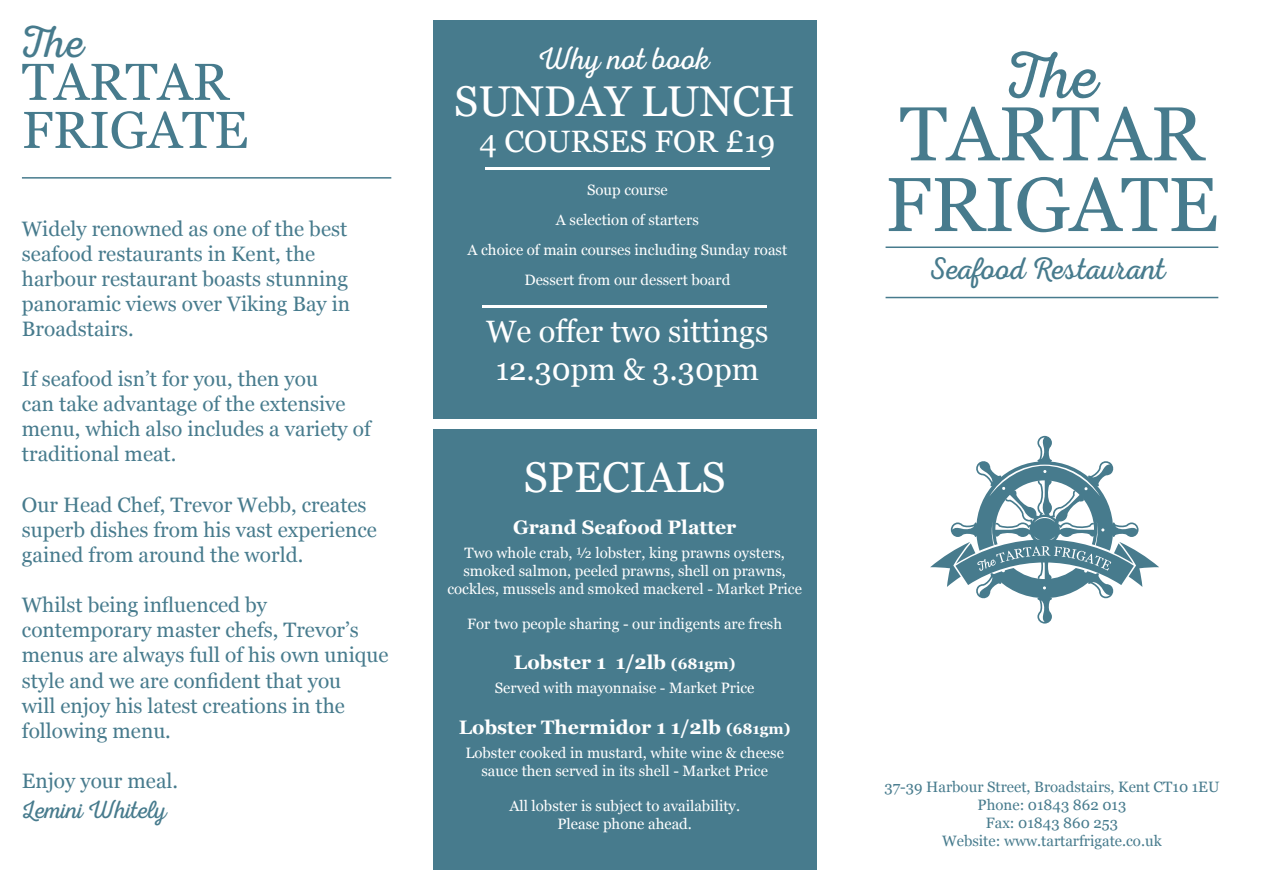
<style>
.page{position:relative;width:1263px;height:893px;background:#fff}
.page>*{position:absolute;margin:0;border:0;box-sizing:border-box;transform-origin:0 0}
.t1{font:76.35px/70.7px "Georgia";color:#477b8d}
.t2{font:66.9px "Nexa Rust Script L 0";color:#477b8d}
.t3{font:51.9px/48px "Georgia";color:#477b8d}
.t4{font:45.45px "Nexa Rust Script L 0";color:#477b8d}
.t5{font:43.05px "Georgia";color:#fff}
.t6{font:31.5px "Nexa Rust Script L 0";letter-spacing:-.005em;color:#477b8d}
.t7{font:31.35px "Nexa Rust Script L 0";letter-spacing:.035em;color:#fff}
.t8{font:30.9px/37px "Georgia";color:#fff;text-align:center}
.t9{font:25.2px "Nexa Rust Script L 0";letter-spacing:.005em;color:#477b8d}
.t10{font:20.85px/25px "Georgia";color:#477b8d}
.t11{font:700 19.5px "Georgia";color:#fff}
.t12{font:15px/18px "Georgia";color:#fff;text-align:center}
.t13{font:15px "Georgia";color:#477b8d}
.s1{font-size:15px}
</style>
<div class="page">
<div style="left:433px;top:21px;width:383px;height:398px;background:#477b8d"></div>
<div style="left:433px;top:429px;width:383px;height:441px;background:#477b8d"></div>
<hr style="left:485px;top:168px;width:285px;height:2px;background:#fff">
<hr style="left:482px;top:305px;width:285px;height:2px;background:#fff">
<hr style="left:885px;top:246px;width:333px;height:2px;background:#477b8d">
<hr style="left:885px;top:297px;width:333px;height:1px;background:#477b8d">
<hr style="left:22px;top:177px;width:369px;height:2px;background:#477b8d">
<svg style="left:930px;top:436px;width:229px;height:188px"></svg>
<p class="t4" style="left:22px;top:18px;width:63px">The</p>
<p class="t3" style="left:22px;top:56px;width:228px">TARTAR<br>FRIGATE</p>
<p class="t10" style="left:22px;top:215px;width:330px">Widely renowned as one of the best seafood restaurants in Kent, the harbour restaurant boasts stunning panoramic views over Viking Bay in<br>Broadstairs.</p>
<p class="t10" style="left:22px;top:366px;width:350px">If seafood isn’t for you, then you<br>can take advantage of the extensive menu, which also includes a variety of traditional meat.</p>
<p class="t10" style="left:22px;top:491px;width:357px">Our Head Chef, Trevor Webb, creates superb dishes from his vast experience gained from around the world.</p>
<p class="t10" style="left:22px;top:592px;width:368px">Whilst being influenced by contemporary master chefs, Trevor’s menus are always full of his own unique style and we are confident that you<br>will enjoy his latest creations in the following menu.</p>
<p class="t10" style="left:22px;top:767px;width:158px">Enjoy your meal.</p>
<p class="t9" style="left:22px;top:796px;width:147px">Lemini Whitely</p>
<p class="t7" style="left:539px;top:42px;width:172px">Why not book</p>
<p class="t5" style="left:454px;top:70px;width:342px">SUNDAY LUNCH</p>
<p class="t8" style="left:479px;top:122px;width:297px">4 COURSES FOR £19</p>
<p class="t12" style="left:467px;top:174px;width:321px;line-height:30px">Soup course<br>A selection of starters<br>A choice of main courses including Sunday roast<br>Dessert from our dessert board</p>
<p class="t8" style="left:486px;top:312px;width:284px">We offer two sittings<br>12.30pm &amp; 3.30pm</p>
<p class="t5" style="left:524px;top:445px;width:203px">SPECIALS</p>
<p class="t11" style="left:513px;top:512px;width:225px">Grand Seafood Platter</p>
<p class="t12" style="left:447px;top:543px;width:356px">Two whole crab, ½ lobster, king prawns oysters, smoked salmon, peeled prawns, shell on prawns, cockles, mussels and smoked mackerel - Market Price</p>
<p class="t12" style="left:467px;top:614px;width:316px">For two people sharing - our indigents are fresh</p>
<p class="t11" style="left:514px;top:648px;width:223px">Lobster 1 1/2lb <span class="s1">(681gm)</span></p>
<p class="t12" style="left:495px;top:679px;width:261px">Served with mayonnaise - Market Price</p>
<p class="t11" style="left:459px;top:712px;width:333px">Lobster Thermidor 1 1/2lb <span class="s1">(681gm)</span></p>
<p class="t12" style="left:465px;top:743px;width:320px">Lobster cooked in mustard, white wine &amp; cheese sauce then served in its shell - Market Price</p>
<p class="t12" style="left:509px;top:796px;width:232px">All lobster is subject to availability.<br>Please phone ahead.</p>
<p class="t2" style="left:1007px;top:39px;width:92px">The</p>
<p class="t1" style="left:885px;top:96px;width:334px">TARTAR<br>FRIGATE</p>
<p class="t6" style="left:930px;top:252px;width:237px">Seafood Restaurant</p>
<p class="t13" style="left:884px;top:775px;width:336px">37-39 Harbour Street, Broadstairs, Kent CT10 1EU</p>
<p class="t13" style="left:977px;top:793px;width:150px">Phone: 01843 862 013</p>
<p class="t13" style="left:986px;top:811px;width:134px">Fax: 01843 860 253</p>
<p class="t13" style="left:942px;top:829px;width:221px">Website: www.tartarfrigate.co.uk</p>
</div>
